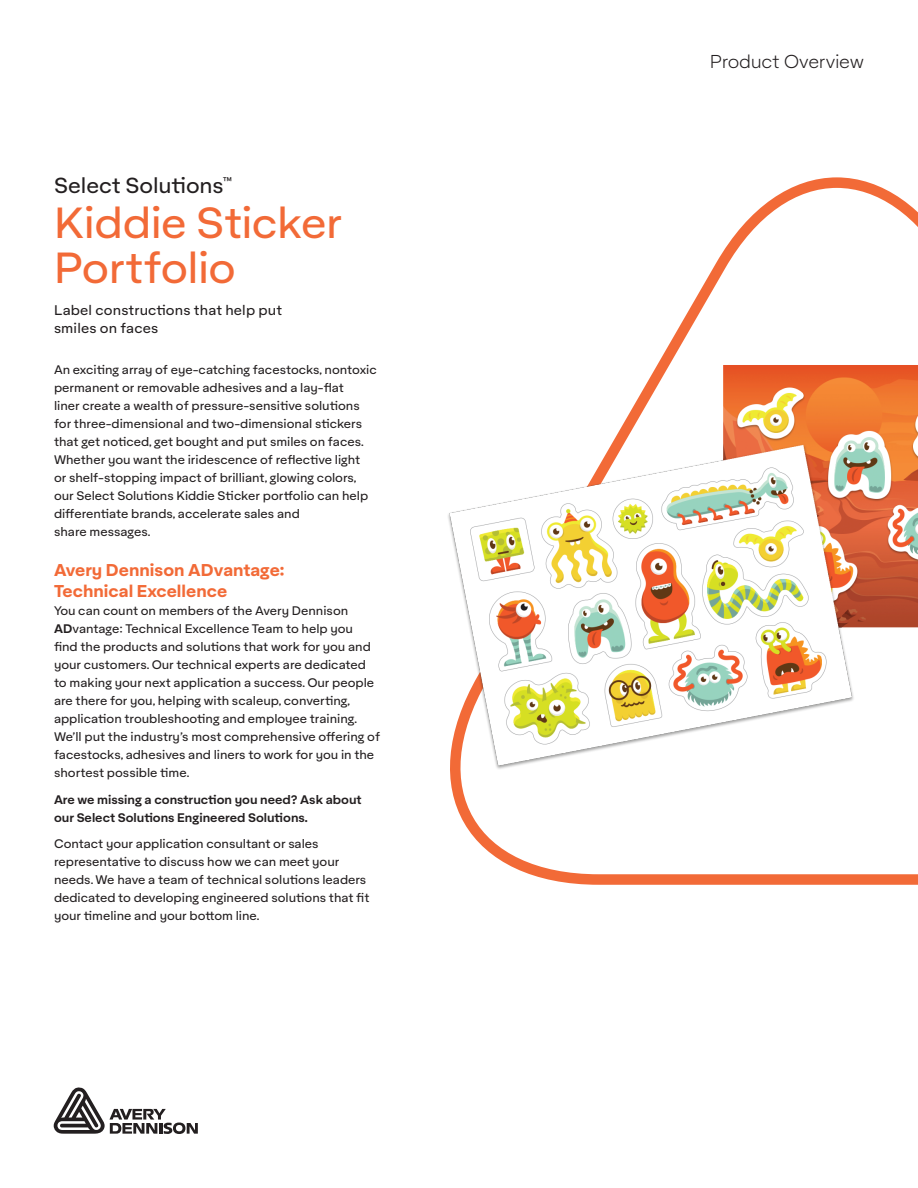
<style>
.page{position:relative;width:918px;height:1188px;background:#fff}
.page>*{position:absolute;margin:0;border:0;box-sizing:border-box;transform-origin:0 0}
.Description_-_Colour{font:42px/45px "Aktifo A";letter-spacing:-.01em;color:#f26a37}
.Description_-_Colour-2{font:21px "Aktifo A";letter-spacing:-.005em;color:#231f20}
.Body_copy_w_space_af{font:300 18px "Aktifo A";letter-spacing:-.015em;color:#231f20}
.t1{font:700 16.5px/21px "Aktifo A";color:#f26a37}
.t2{font:13.5px/18px "Aktifo A";letter-spacing:.01em;color:#231f20}
.t3{font:12px/18px "Aktifo A";color:#231f20}
.t4{font:600 12px/18px "Aktifo A";color:#231f20}
.s1{font-weight:600}
</style>
<div class="page">
<svg style="left:54px;top:1087px;width:144px;height:47px"></svg>
<svg style="left:465px;top:177px;width:453px;height:708px"></svg>
<img style="left:448px;top:310px;width:470px;height:515px">
<p class="Description_-_Colour-2" style="left:54px;top:172px;width:180px">Select Solutions<sup>™</sup></p>
<p class="Description_-_Colour" style="left:54px;top:200px;width:290px">Kiddie Sticker<br>Portfolio</p>
<p class="t2" style="left:54px;top:301px;width:230px">Label constructions that help put smiles on faces</p>
<p class="t3" style="left:54px;top:360px;width:324px">An exciting array of eye-catching facestocks, nontoxic permanent or removable adhesives and a lay-flat<br>liner create a wealth of pressure-sensitive solutions for three-dimensional and two-dimensional stickers that get noticed, get bought and put smiles on faces.<br>Whether you want the iridescence of reflective light<br>or shelf-stopping impact of brilliant, glowing colors, our Select Solutions Kiddie Sticker portfolio can help differentiate brands, accelerate sales and<br>share messages.</p>
<p class="t1" style="left:54px;top:559px;width:232px">Avery Dennison ADvantage:<br>Technical Excellence</p>
<p class="t3" style="left:54px;top:602px;width:328px">You can count on members of the Avery Dennison <span class="s1">AD</span>vantage: Technical Excellence Team to help you<br>find the products and solutions that work for you and your customers. Our technical experts are dedicated to making your next application a success. Our people are there for you, helping with scaleup, converting, application troubleshooting and employee training.<br>We’ll put the industry’s most comprehensive offering of facestocks, adhesives and liners to work for you in the shortest possible time.</p>
<p class="t4" style="left:54px;top:790px;width:309px">Are we missing a construction you need? Ask about our Select Solutions Engineered Solutions.</p>
<p class="t3" style="left:54px;top:835px;width:317px">Contact your application consultant or sales representative to discuss how we can meet your needs. We have a team of technical solutions leaders dedicated to developing engineered solutions that fit your timeline and your bottom line.</p>
<p class="Body_copy_w_space_af" style="left:710px;top:50px;width:156px">Product Overview</p>
</div>
